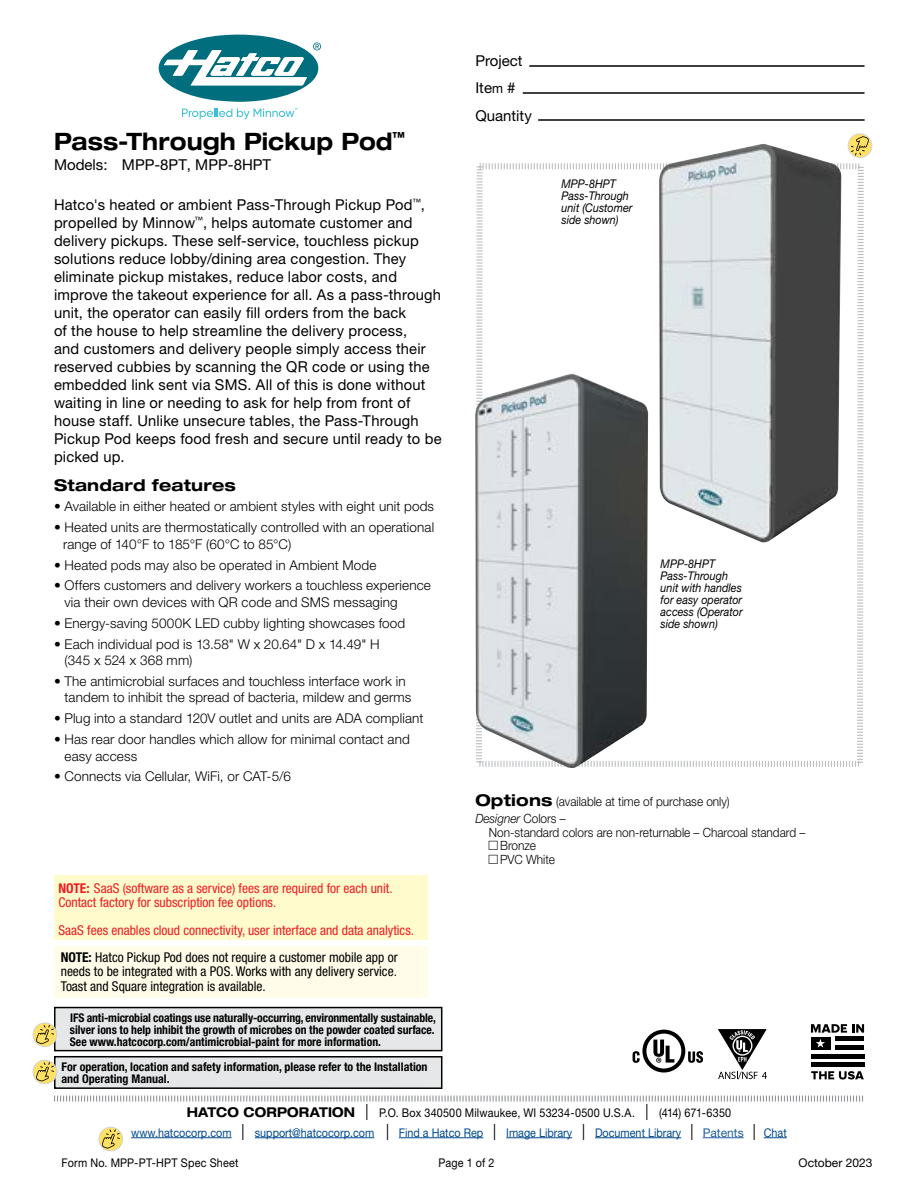
<style>
.page{position:relative;width:918px;height:1188px;background:#fff}
.page>*{position:absolute;margin:0;border:0;box-sizing:border-box;transform-origin:0 0}
.t1{font:700 expanded 24px "Helvetica Neue LT Std";letter-spacing:.005em;color:#000;scale:.9 1}
.t2{font:700 expanded 16.2px "Helvetica Neue LT Std";letter-spacing:.015em;color:#000}
.t3{font:15px/18px "Helvetica Neue LT Std";letter-spacing:.015em;color:#000}
.t4{font:300 13.5px/16.5px "Helvetica Neue LT Std";letter-spacing:.01em;color:#000}
.t5{font:condensed 13.5px/14.2px "Helvetica Neue LT Std";color:#ed1d24}
.t6{font:condensed 13.5px/14.2px "Helvetica Neue LT Std";color:#000;text-align:justify}
.t7{font:300 12.75px/13.5px "Helvetica Neue LT Std";color:#000;scale:.93 1}
.t8{font:700 condensed 12px/12px "Helvetica Neue LT Std";color:#000}
.t9{font:12px/19.5px "Helvetica Neue LT Std";color:#004a8f;text-align:center;scale:.9 1}
.t10{font:italic 12px/12px "Helvetica Neue LT Std";color:#000;scale:.9 1}
.t11{font:12px "Helvetica Neue LT Std";letter-spacing:.015em;color:#000;scale:.9 1}
.t12{font:12px "Helvetica Neue LT Std";letter-spacing:.015em;color:#000}
.s1{font-weight:700}
.s2{font-size:13.5px}
.s3{font-weight:700;font-stretch:expanded;font-size:16.2px}
.s4{font-style:italic}
.s5{font-weight:700;font-stretch:expanded;font-size:13.5px;color:#000}
.s6{font-stretch:condensed;font-size:22.5px;color:#000}
.s7{color:#000}
.s8{color:#215e9e}
</style>
<div class="page">
<svg style="left:159px;top:35px;width:162px;height:67px"></svg>
<svg style="left:182px;top:108px;width:116px;height:11px"></svg>
<hr style="left:529px;top:65px;width:336px;height:2px;background:#000">
<hr style="left:523px;top:92px;width:342px;height:2px;background:#000">
<hr style="left:538px;top:119px;width:327px;height:2px;background:#000">
<svg style="left:54px;top:1095px;width:809px;height:7px"></svg>
<div style="left:55px;top:1057px;width:387px;height:31px;background:#e6e7e8"></div>
<div style="left:54px;top:1056px;width:388px;height:33px;border:2px solid #000"></div>
<div style="left:55px;top:1008px;width:387px;height:43px;background:#e6e7e8"></div>
<div style="left:54px;top:1007px;width:388px;height:44px;border:2px solid #000"></div>
<svg style="left:33px;top:1023px;width:24px;height:24px"></svg>
<div style="left:33px;top:1023px;width:24px;height:24px;border:1px solid #d1d3d4;border-radius:50%"></div>
<svg style="left:36px;top:1025px;width:18px;height:19px"></svg>
<svg style="left:33px;top:1060px;width:24px;height:24px"></svg>
<div style="left:33px;top:1060px;width:24px;height:24px;border:1px solid #d1d3d4;border-radius:50%"></div>
<svg style="left:36px;top:1062px;width:18px;height:20px"></svg>
<svg style="left:848px;top:134px;width:24px;height:24px"></svg>
<div style="left:848px;top:134px;width:24px;height:24px;border:1px solid #d1d3d4;border-radius:50%"></div>
<svg style="left:851px;top:136px;width:18px;height:20px"></svg>
<hr style="left:131px;top:1137px;width:101px;height:1px;background:#004a8f">
<hr style="left:255px;top:1137px;width:119px;height:1px;background:#004a8f">
<hr style="left:399px;top:1137px;width:84px;height:1px;background:#004a8f">
<hr style="left:506px;top:1137px;width:66px;height:1px;background:#004a8f">
<hr style="left:595px;top:1137px;width:86px;height:1px;background:#004a8f">
<hr style="left:703px;top:1137px;width:41px;height:1px;background:#215e9e">
<svg style="left:764px;top:1137px;width:23px;height:1px"></svg>
<svg style="left:99px;top:1127px;width:24px;height:24px"></svg>
<div style="left:99px;top:1127px;width:24px;height:24px;border:1px solid #d1d3d4;border-radius:50%"></div>
<svg style="left:101px;top:1129px;width:19px;height:20px"></svg>
<svg style="left:476px;top:163px;width:388px;height:604px"></svg>
<svg style="left:811px;top:1024px;width:53px;height:9px"></svg>
<svg style="left:811px;top:1071px;width:53px;height:9px"></svg>
<hr style="left:835px;top:1037px;width:29px;height:4px;background:#000">
<hr style="left:835px;top:1046px;width:29px;height:4px;background:#000">
<hr style="left:811px;top:1054px;width:53px;height:4px;background:#000">
<hr style="left:811px;top:1063px;width:53px;height:4px;background:#000">
<div style="left:811px;top:1037px;width:20px;height:13px;background:#000"></div>
<svg style="left:816px;top:1039px;width:9px;height:9px"></svg>
<svg style="left:718px;top:1029px;width:49px;height:50px"></svg>
<svg style="left:633px;top:1030px;width:70px;height:43px"></svg>
<div style="left:54px;top:946px;width:374px;height:51px;background:#fffde9"></div>
<div style="left:54px;top:875px;width:374px;height:65px;background:#fffbcc"></div>
<img style="left:475px;top:374px;width:173px;height:394px">
<img style="left:659px;top:144px;width:183px;height:400px">
<h1 class="t1" style="left:54px;top:126px;width:391px">Pass-Through Pickup Pod<sup>™</sup></h1>
<p class="t3" style="left:54px;top:155px;width:219px">Models: MPP-8PT, MPP-8HPT</p>
<p class="t3" style="left:54px;top:196px;width:389px">Hatco's heated or ambient Pass-Through Pickup Pod<sup>™</sup>, propelled by Minnow<sup>™</sup>, helps automate customer and delivery pickups. These self-service, touchless pickup solutions reduce lobby/dining area congestion. They eliminate pickup mistakes, reduce labor costs, and improve the takeout experience for all. As a pass-through unit, the operator can easily fill orders from the back<br>of the house to help streamline the delivery process,<br>and customers and delivery people simply access their reserved cubbies by scanning the QR code or using the embedded link sent via SMS. All of this is done without waiting in line or needing to ask for help from front of house staff. Unlike unsecure tables, the Pass-Through Pickup Pod keeps food fresh and secure until ready to be picked up.</p>
<p class="t2" style="left:54px;top:475px;width:183px">Standard features</p>
<p class="t4" style="left:54px;top:498px;width:382px">• Available in either heated or ambient styles with eight unit pods</p>
<p class="t4" style="left:63px;top:519px;width:373px;text-indent:-9px">• Heated units are thermostatically controlled with an operational range of 140°F to 185°F (60°C to 85°C)</p>
<p class="t4" style="left:54px;top:556px;width:324px">• Heated pods may also be operated in Ambient Mode</p>
<p class="t4" style="left:65px;top:577px;width:368px;text-indent:-11px">• Offers customers and delivery workers a touchless experience via their own devices with QR code and SMS messaging</p>
<p class="t4" style="left:54px;top:614px;width:353px">• Energy-saving 5000K LED cubby lighting showcases food</p>
<p class="t4" style="left:65px;top:635px;width:317px;text-indent:-11px">• Each individual pod is 13.58" W x 20.64" D x 14.49" H (345 x 524 x 368 mm)</p>
<p class="t4" style="left:65px;top:673px;width:348px;text-indent:-11px">• The antimicrobial surfaces and touchless interface work in tandem to inhibit the spread of bacteria, mildew and germs</p>
<p class="t4" style="left:54px;top:710px;width:371px">• Plug into a standard 120V outlet and units are ADA compliant</p>
<p class="t4" style="left:65px;top:731px;width:347px;text-indent:-11px">• Has rear door handles which allow for minimal contact and easy access</p>
<p class="t4" style="left:54px;top:768px;width:238px">• Connects via Cellular, WiFi, or CAT-5/6</p>
<p class="t5" style="left:58px;top:881px;width:336px"><span class="s1">NOTE:</span> SaaS (software as a service) fees are required for each unit.<br>Contact factory for subscription fee options.</p>
<p class="t5" style="left:58px;top:923px;width:357px">SaaS fees enables cloud connectivity, user interface and data analytics.</p>
<p class="t6" style="left:61px;top:950px;width:338px"><span class="s1">NOTE:</span> Hatco Pickup Pod does not require a customer mobile app or needs to be integrated with a POS. Works with any delivery service.<br>Toast and Square integration is available.</p>
<p class="t8" style="left:70px;top:1011px;width:368px;text-align:justify">IFS anti-microbial coatings use naturally-occurring, environmentally sustainable, silver ions to help inhibit the growth of microbes on the powder coated surface.<br>See www.hatcocorp.com/antimicrobial-paint for more information.</p>
<p class="t8" style="left:62px;top:1060px;width:368px">For operation, location and safety information, please refer to the Installation and Operating Manual.</p>
<p class="t3" style="left:475px;top:47px;width:49px;line-height:27px">Project<br>Ite<span class="s2">m</span> #</p>
<p class="t3" style="left:475px;top:107px;width:58px">Quantity</p>
<p class="t10" style="left:562px;top:177px;width:80px">MPP-8HPT<br>Pass-Through unit (Customer side shown)</p>
<p class="t10" style="left:661px;top:557px;width:93px">MPP-8HPT<br>Pass-Through unit with handles for easy operator access (Operator side shown)</p>
<p class="t7" style="left:475px;top:792px;width:275px;line-height:17.9px"><span class="s3">Options</span> (available at time of purchase only)<br><span class="s4">Designer</span> Colors –</p>
<p class="t7" style="left:500px;top:825px;width:330px;text-indent:-11px">Non-standard colors are non-returnable – Charcoal standard –<br>Bronze<br>PVC White</p>
<p class="t9" style="left:131px;top:1103px;width:730px"><span class="s5">HATCO CORPORATION</span> <span class="s6">l</span> <span class="s7">P.O. Box 340500 Milwaukee, WI 53234-0500 U.S.A.</span> <span class="s6">l</span> <span class="s7">(414) 671-6350<br></span>www.hatcocorp.com <span class="s6">l</span> support@hatcocorp.com <span class="s6">l</span> Find a Hatco Rep <span class="s6">l</span> Image Library <span class="s6">l</span> Document Library <span class="s6">l</span> <span class="s8">Patents</span> <span class="s6">l</span> Chat</p>
<p class="t11" style="left:62px;top:1156px;width:198px">Form No. MPP-PT-HPT Spec Sheet</p>
<p class="t11" style="left:438px;top:1156px;width:64px">Page 1 of 2</p>
<p class="t12" style="left:799px;top:1156px;width:75px">October 2023</p>
</div>
